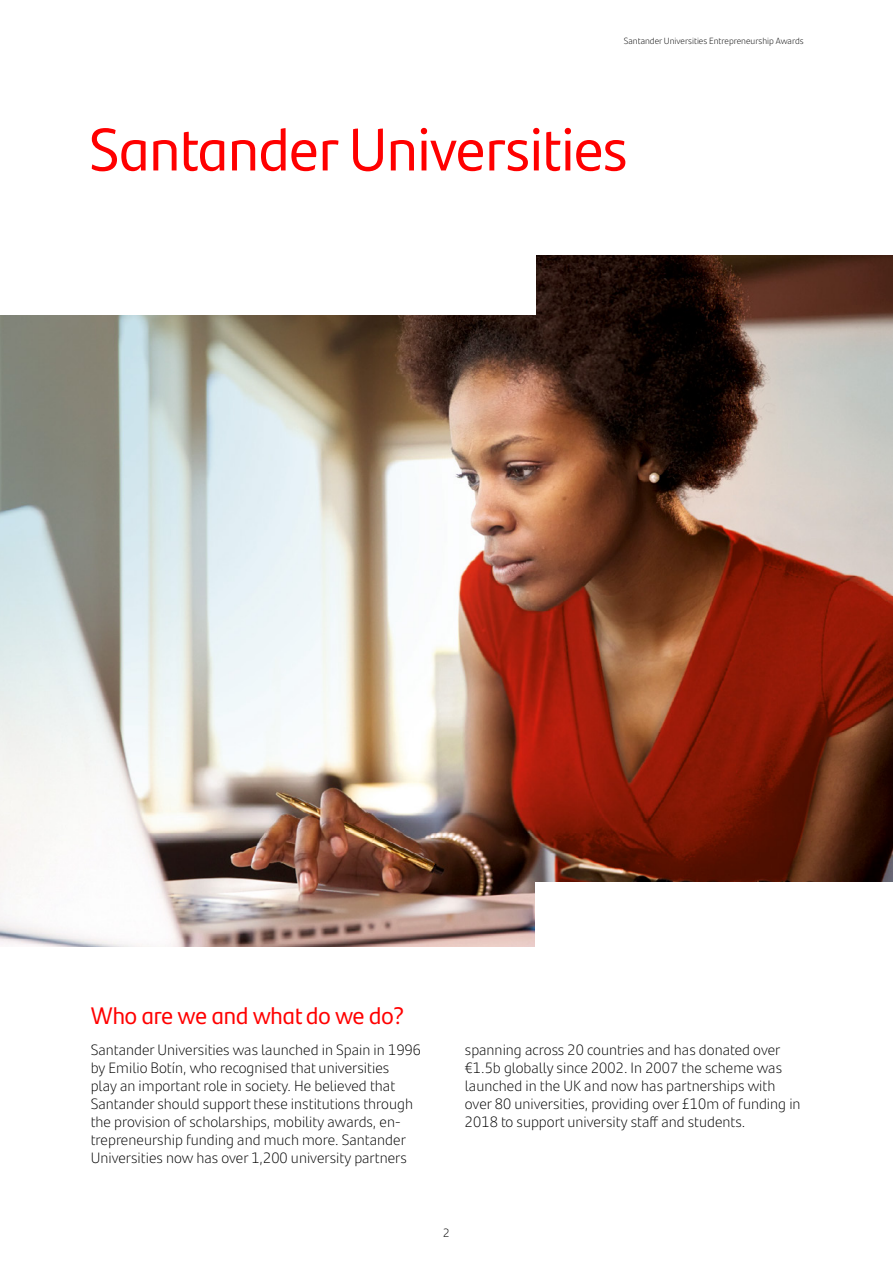
<style>
.page{position:relative;width:893px;height:1263px;background:#fff}
.page>*{position:absolute;margin:0;border:0;box-sizing:border-box;transform-origin:0 0}
.t1{font:60px "Santander Headline";color:#f00}
.t2{font:24px "Santander Headline";color:#f00}
.t3{font:300 15px/18px "Santander Text";color:#000}
.t4{font:300 12px "Santander Text";color:#000}
.t5{font:300 9px "Santander Text";color:#000}
</style>
<div class="page">
<img style="left:0;top:255px;width:893px;height:692px">
<div style="left:0;top:0;width:536px;height:315px;background:#fff"></div>
<div style="left:536px;top:882px;width:357px;height:89px;background:#fff"></div>
<p class="t5" style="left:624px;top:34px;width:181px">Santander Universities Entrepreneurship Awards</p>
<h1 class="t1" style="left:89px;top:104px;width:540px">Santander Universities</h1>
<h2 class="t2" style="left:91px;top:997px;width:315px">Who are we and what do we do?</h2>
<p class="t3" style="left:91px;top:1040px;width:332px">Santander Universities was launched in Spain in 1996 by Emilio Botín, who recognised that universities<br>play an important role in society. He believed that Santander should support these institutions through the provision of scholarships, mobility awards, en&shy;trepreneurship funding and much more. Santander Universities now has over 1,200 university partners</p>
<p class="t3" style="left:465px;top:1040px;width:337px">spanning across 20 countries and has donated over €1.5b globally since 2002. In 2007 the scheme was launched in the UK and now has partnerships with over 80 universities, providing over £10m of funding in 2018 to support university staff and students.</p>
<p class="t4" style="left:443px;top:1223px;width:8px">2</p>
</div>
